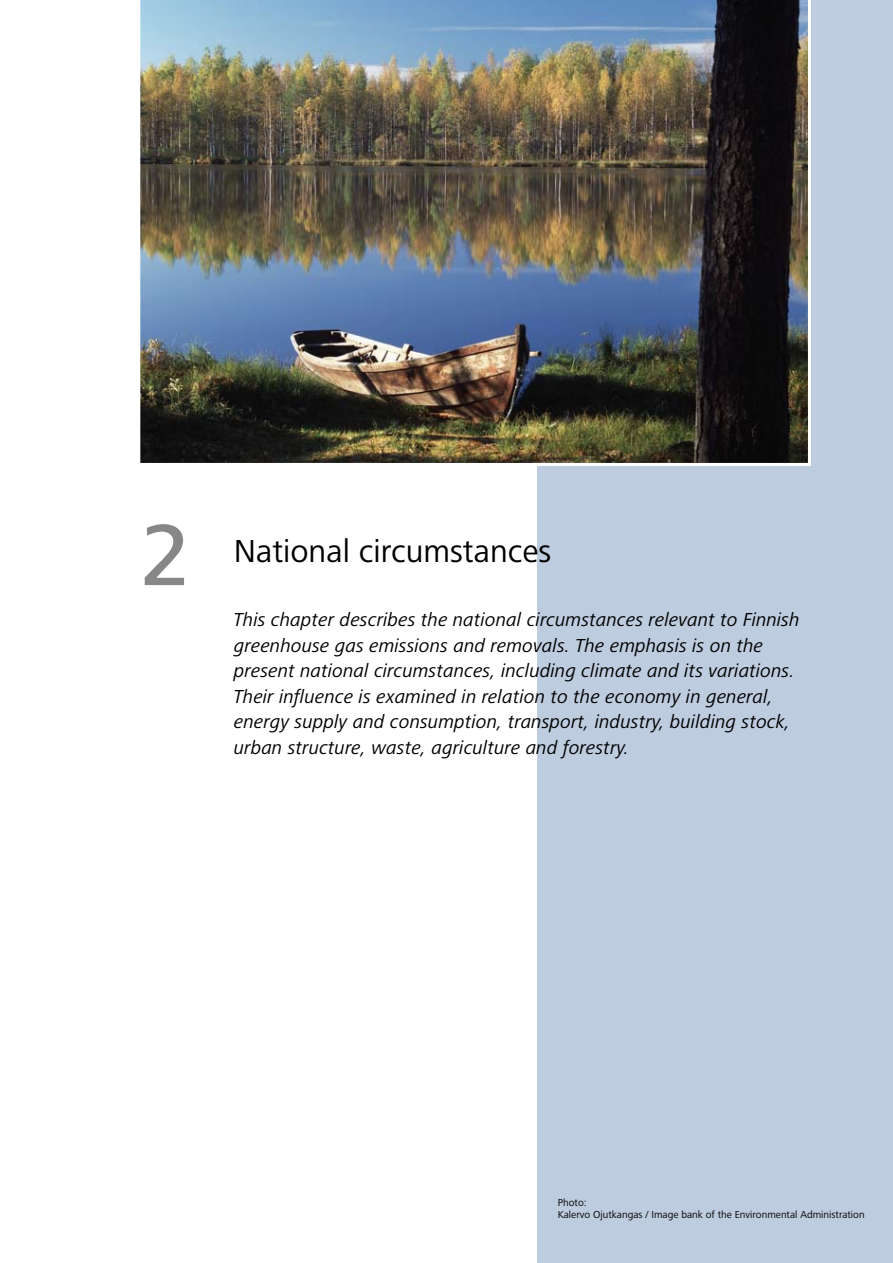
<style>
.page{position:relative;width:893px;height:1263px;background:#fff}
.page>*{position:absolute;margin:0;border:0;box-sizing:border-box;transform-origin:0 0}
.t1{font:500 90px "Frutiger Next LT";color:#878787}
.t2{font:33px "Frutiger Next LT";color:#000}
.t3{font:italic 19.5px/25.5px "Frutiger Next LT";color:#000}
.t4{font:10.5px/12px "Frutiger Next LT";color:#000}
</style>
<div class="page">
<div style="left:536px;top:0;width:357px;height:1263px;background:#beccdf"></div>
<img style="left:140px;top:0;width:671px;height:467px">
<h1 class="t1" style="left:140px;top:505px;width:52px">2</h1>
<h2 class="t2" style="left:234px;top:532px;width:319px">National circumstances</h2>
<p class="t3" style="left:234px;top:607px;width:567px">This chapter describes the national circumstances relevant to Finnish greenhouse gas emissions and removals. The emphasis is on the present national circumstances, including climate and its variations.<br>Their influence is examined in relation to the economy in general, energy supply and consumption, transport, industry, building stock, urban structure, waste, agriculture and forestry.</p>
<p class="t4" style="left:558px;top:1197px;width:308px">Photo:<br>Kalervo Ojutkangas / Image bank of the Environmental Administration</p>
</div>
